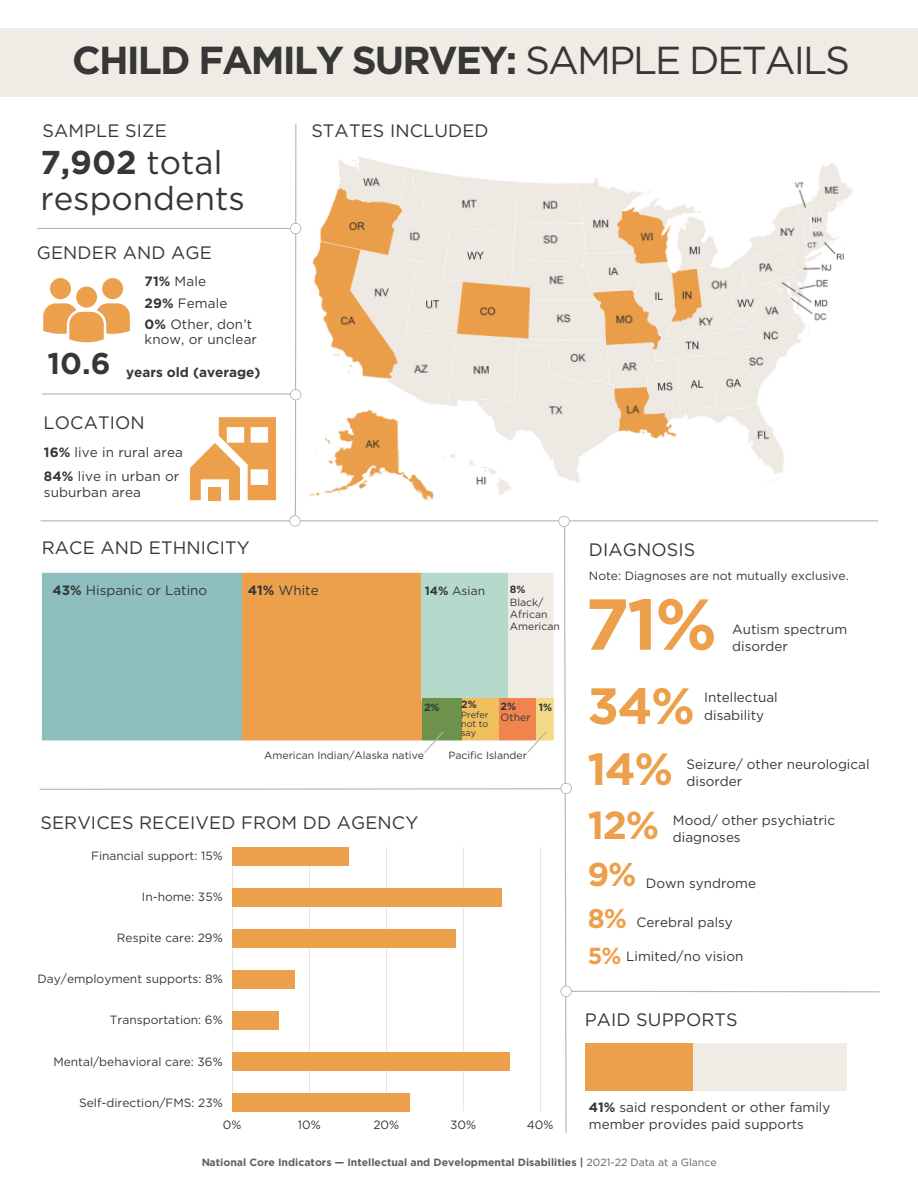
<style>
.page{position:relative;width:918px;height:1188px;background:#fff}
.page>*{position:absolute;margin:0;border:0;box-sizing:border-box;transform-origin:0 0}
.t1{font:700 72px "Gotham";color:#eda04b}
.t2{font:700 51px "Gotham";color:#eda04b}
.t3{font:700 45px "Gotham";color:#eda04b}
.t4{font:700 39px "Gotham";letter-spacing:-.05em;color:#373737}
.t5{font:700 39px "Gotham";color:#eda04b}
.t6{font:33px/36px "Gotham";color:#373737}
.t7{font:700 33px "Gotham";color:#eda04b}
.t8{font:18px "Gotham";letter-spacing:.005em;color:#373737}
.t9{font:13.5px/16.8px "Gotham";color:#373737}
.t10{font:700 13.5px "Gotham";color:#373737}
.t11{font:12px "Gotham";color:#373737}
.t12{font:700 10.5px "Gotham";color:#373737}
.t13{font:10.5px/12.6px "Gotham";color:#373737}
.t14{font:9px/9px "Gotham";color:#373737;text-align:justify}
.s1{font-weight:400}
.s2{font-weight:700}
.s3{font-weight:700;font-size:27px;color:#eda04b}
.s4{font-weight:700;font-size:23.25px;color:#eda04b}
</style>
<div class="page">
<div style="left:0;top:28px;width:918px;height:69px;background:#f0ece5"></div>
<hr style="left:295px;top:124px;width:1px;height:391px;background:#b4b4b4">
<hr style="left:37px;top:228px;width:252px;height:1px;background:#b4b4b4">
<svg style="left:290px;top:223px;width:6px;height:11px"></svg>
<hr style="left:42px;top:393px;width:252px;height:2px;background:#b4b4b4">
<svg style="left:290px;top:389px;width:6px;height:11px"></svg>
<svg style="left:43px;top:278px;width:87px;height:65px"></svg>
<svg style="left:190px;top:417px;width:86px;height:83px"></svg>
<img style="left:296px;top:144px;width:557px;height:357px">
<svg style="left:39px;top:515px;width:841px;height:618px"></svg>
<svg style="left:232px;top:847px;width:308px;height:264px"></svg>
<div style="left:232px;top:847px;width:116px;height:18px;background:#eda04b"></div>
<div style="left:232px;top:888px;width:270px;height:18px;background:#eda04b"></div>
<div style="left:232px;top:929px;width:224px;height:18px;background:#eda04b"></div>
<div style="left:232px;top:970px;width:62px;height:18px;background:#eda04b"></div>
<div style="left:232px;top:1011px;width:47px;height:18px;background:#eda04b"></div>
<div style="left:232px;top:1052px;width:278px;height:18px;background:#eda04b"></div>
<div style="left:232px;top:1093px;width:178px;height:18px;background:#eda04b"></div>
<div style="left:585px;top:1043px;width:261px;height:47px;background:#f0ece5"></div>
<div style="left:585px;top:1043px;width:107px;height:47px;background:#eda04b"></div>
<h2 class="t4" style="left:72px;top:36px;width:779px">CHILD FAMILY SURVEY: <span class="s1">SAMPLE DETAILS</span></h2>
<h3 class="t8" style="left:42px;top:120px;width:126px">SAMPLE SIZE</h3>
<p class="t6" style="left:40px;top:144px;width:206px"><span class="s2">7,902</span> total respondents</p>
<h3 class="t8" style="left:37px;top:242px;width:176px">GENDER AND AGE</h3>
<p class="t9" style="left:145px;top:273px;width:63px"><span class="s2">71%</span> Male</p>
<p class="t9" style="left:145px;top:294px;width:84px"><span class="s2">29%</span> Female</p>
<p class="t9" style="left:145px;top:317px;width:114px;line-height:14.7px"><span class="s2">0%</span> Other, don’t know, or unclear</p>
<p class="t10" style="left:48px;top:364px;width:214px"><sup>10.6</sup> years old (average)</p>
<h3 class="t8" style="left:44px;top:411px;width:103px">LOCATION</h3>
<p class="t9" style="left:44px;top:444px;width:141px"><span class="s2">16%</span> live in rural area</p>
<p class="t9" style="left:44px;top:468px;width:137px;line-height:15.8px"><span class="s2">84%</span> live in urban or suburban area</p>
<h3 class="t8" style="left:42px;top:537px;width:209px">RACE AND ETHNICITY</h3>
<h3 class="t8" style="left:311px;top:120px;width:179px">STATES INCLUDED</h3>
<p class="t9" style="left:53px;top:582px;width:156px"><span class="s2">43%</span> Hispanic or Latino</p>
<p class="t11" style="left:425px;top:583px;width:62px"><span class="s2">14%</span> Asian</p>
<p class="t13" style="left:510px;top:583px;width:52px"><span class="s2">8%<br></span>Black/<br>African<br>American</p>
<p class="t9" style="left:248px;top:582px;width:72px"><span class="s2">41%</span> White</p>
<p class="t12" style="left:461px;top:698px;width:17px">2%</p>
<p class="t14" style="left:461px;top:710px;width:29px">Prefer not to say</p>
<p class="t13" style="left:501px;top:701px;width:32px;line-height:10.5px"><span class="s2">2%<br></span>Other</p>
<p class="t12" style="left:424px;top:701px;width:17px">2%</p>
<p class="t12" style="left:539px;top:701px;width:15px">1%</p>
<p class="t13" style="left:264px;top:749px;width:161px">American Indian/Alaska native</p>
<p class="t13" style="left:448px;top:749px;width:80px">Pacific Islander</p>
<h3 class="t8" style="left:40px;top:811px;width:379px">SERVICES RECEIVED FROM DD AGENCY</h3>
<p class="t11" style="left:91px;top:849px;width:133px">Financial support: 15%</p>
<p class="t11" style="left:142px;top:890px;width:82px">In-home: 35%</p>
<p class="t11" style="left:117px;top:931px;width:107px">Respite care: 29%</p>
<p class="t11" style="left:38px;top:972px;width:187px">Day/employment supports: 8%</p>
<p class="t11" style="left:110px;top:1013px;width:114px">Transportation: 6%</p>
<p class="t11" style="left:53px;top:1054px;width:171px">Mental/behavioral care: 36%</p>
<p class="t11" style="left:79px;top:1095px;width:145px">Self-direction/FMS: 23%</p>
<p class="t11" style="left:223px;top:1117px;width:20px">0%</p>
<p class="t11" style="left:298px;top:1117px;width:24px">10%</p>
<p class="t11" style="left:373px;top:1117px;width:27px">20%</p>
<p class="t11" style="left:450px;top:1117px;width:27px">30%</p>
<p class="t11" style="left:527px;top:1117px;width:28px">40%</p>
<h3 class="t8" style="left:589px;top:539px;width:108px">DIAGNOSIS</h3>
<p class="t11" style="left:589px;top:568px;width:261px">Note: Diagnoses are not mutually exclusive.</p>
<p class="t1" style="left:585px;top:581px;width:134px">71%</p>
<p class="t9" style="left:732px;top:621px;width:116px">Autism spectrum disorder</p>
<p class="t2" style="left:587px;top:675px;width:109px">34%</p>
<p class="t9" style="left:704px;top:688px;width:75px;line-height:18px">Intellectual disability</p>
<p class="t3" style="left:587px;top:742px;width:87px">14%</p>
<p class="t9" style="left:687px;top:756px;width:185px">Seizure/ other neurological disorder</p>
<p class="t5" style="left:588px;top:802px;width:73px">12%</p>
<p class="t9" style="left:673px;top:812px;width:164px">Mood/ other psychiatric diagnoses</p>
<p class="t7" style="left:587px;top:855px;width:51px">9%</p>
<p class="t9" style="left:646px;top:875px;width:112px">Down syndrome</p>
<p class="t9" style="left:588px;top:914px;width:147px"><span class="s3">8%</span> Cerebral palsy</p>
<p class="t9" style="left:588px;top:948px;width:157px"><span class="s4">5%</span> Limited/no vision</p>
<h3 class="t8" style="left:585px;top:1008px;width:155px">PAID SUPPORTS</h3>
<p class="t9" style="left:589px;top:1098px;width:243px"><span class="s2">41%</span> said respondent or other family member provides paid supports</p>
<p class="t12" style="left:201px;top:1156px;width:517px">National Core Indicators — Intellectual and Developmental Disabilities | <span class="s1">2021-22 Data at a Glance</span></p>
</div>
